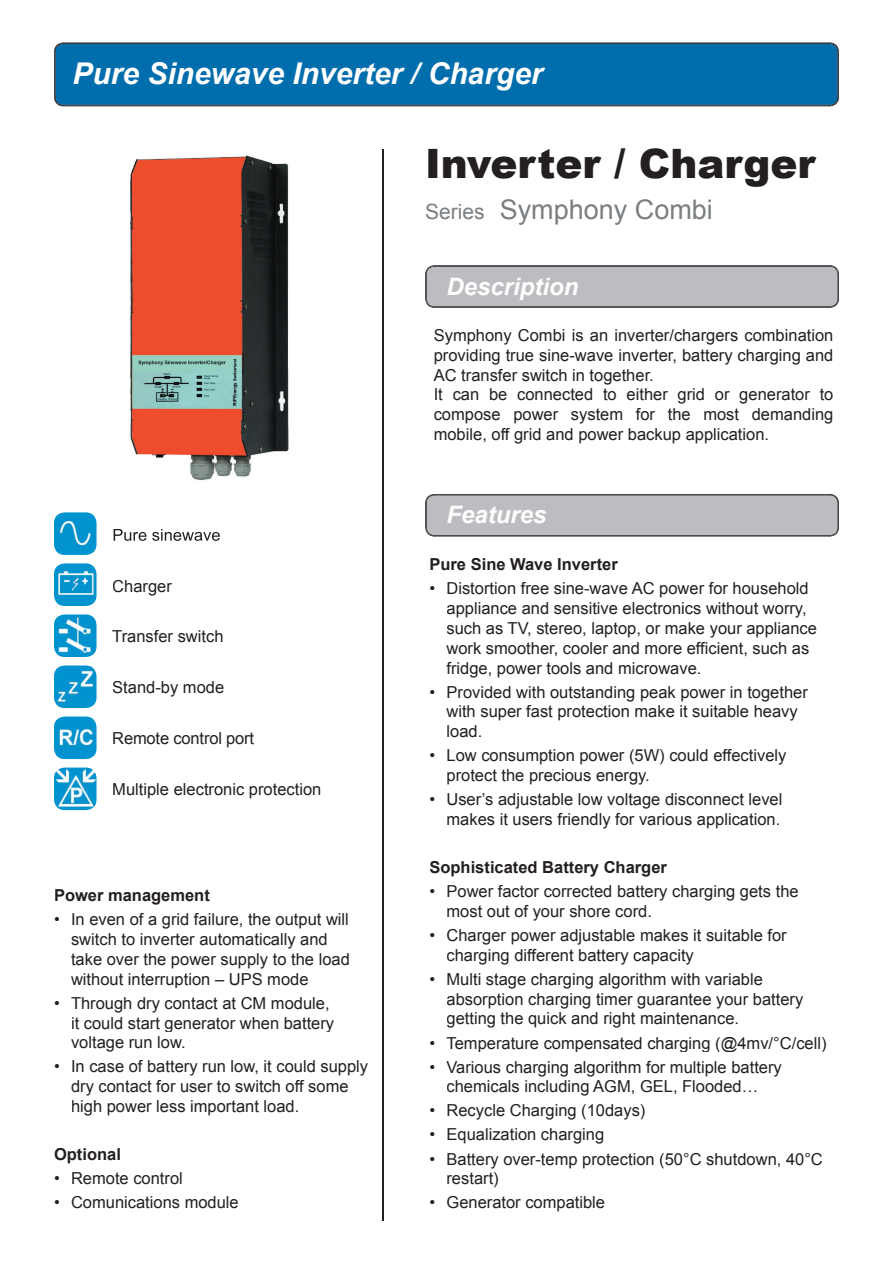
<style>
.page{position:relative;width:893px;height:1263px;background:#fff}
.page>*{position:absolute;margin:0;border:0;box-sizing:border-box;transform-origin:0 0}
.t1{font:900 40.5px "Arial";color:#231f20}
.t2{font:italic 700 30px "Arial";color:#fff}
.t3{font:27px "Arial";color:#7a7e81}
.t4{font:italic 700 24px "Arial";color:#fff}
.t5{font:16.5px/19.8px "Arial";color:#231f20}
.t6{font:700 16.5px "Arial";color:#231f20}
.s1{font-size:21px}
</style>
<div class="page">
<div style="left:55px;top:43px;width:783px;height:63px;background:#006dad"></div>
<svg style="left:425px;top:265px;width:414px;height:43px;background:#b2b3b5"></svg>
<svg style="left:425px;top:494px;width:414px;height:42px;background:#b4b5b8"></svg>
<img style="left:130px;top:155px;width:159px;height:326px">
<hr style="left:383px;top:149px;width:1px;height:1071px;background:#231f20">
<img style="left:54px;top:767px;width:43px;height:43px">
<img style="left:54px;top:512px;width:43px;height:43px">
<img style="left:54px;top:665px;width:43px;height:43px">
<img style="left:54px;top:716px;width:43px;height:43px">
<img style="left:54px;top:614px;width:43px;height:43px">
<img style="left:54px;top:563px;width:43px;height:43px">
<svg style="left:114px;top:529px;width:106px;height:12px"></svg>
<h2 class="t2" style="left:72px;top:53px;width:472px">Pure Sinewave Inverter / Charger</h2>
<h1 class="t1" style="left:425px;top:134px;width:392px">Inverter / Charger</h1>
<h3 class="t3" style="left:425px;top:192px;width:289px"><span class="s1">Series</span> Symphony Combi</h3>
<p class="t5" style="left:112px;top:576px;width:61px">Charger</p>
<p class="t5" style="left:112px;top:627px;width:113px">Transfer switch</p>
<p class="t5" style="left:112px;top:678px;width:113px">Stand-by mode</p>
<p class="t5" style="left:112px;top:729px;width:143px">Remote control port</p>
<p class="t5" style="left:112px;top:779px;width:211px">Multiple electronic protection</p>
<p class="t6" style="left:54px;top:884px;width:157px">Power management</p>
<p class="t5" style="left:71px;top:910px;width:280px;text-indent:-17px">• In even of a grid failure, the output will switch to inverter automatically and take over the power supply to the load without interruption – UPS mode</p>
<p class="t5" style="left:71px;top:993px;width:265px;text-indent:-17px">• Through dry contact at CM module, it could start generator when battery voltage run low.</p>
<p class="t5" style="left:71px;top:1057px;width:299px;text-indent:-17px">• In case of battery run low, it could supply dry contact for user to switch off some high power less important load.</p>
<p class="t6" style="left:54px;top:1143px;width:68px">Optional</p>
<p class="t5" style="left:54px;top:1168px;width:130px">• Remote control</p>
<p class="t5" style="left:54px;top:1193px;width:186px">• Comunications module</p>
<h3 class="t4" style="left:447px;top:270px;width:134px">Description</h3>
<p class="t5" style="left:434px;top:325px;width:401px">Symphony Combi is an inverter/chargers combination providing true sine-wave inverter, battery charging and AC transfer switch in together.<br>It can be connected to either grid or generator to compose power system for the most demanding mobile, off grid and power backup application.</p>
<h3 class="t4" style="left:447px;top:499px;width:102px">Features</h3>
<p class="t6" style="left:429px;top:553px;width:190px">Pure Sine Wave Inverter</p>
<p class="t5" style="left:446px;top:579px;width:372px;text-indent:-17px">• Distortion free sine-wave AC power for household appliance and sensitive electronics without worry, such as TV, stereo, laptop, or make your appliance work smoother, cooler and more efficient, such as fridge, power tools and microwave.</p>
<p class="t5" style="left:446px;top:682px;width:363px;text-indent:-17px">• Provided with outstanding peak power in together with super fast protection make it suitable heavy load.</p>
<p class="t5" style="left:446px;top:746px;width:341px;text-indent:-17px">• Low consumption power (5W) could effectively protect the precious energy.</p>
<p class="t5" style="left:429px;top:790px;width:354px;text-align:right">• User’s adjustable low voltage disconnect level makes it users friendly for various application.</p>
<p class="t6" style="left:429px;top:856px;width:239px">Sophisticated Battery Charger</p>
<p class="t5" style="left:446px;top:882px;width:354px;text-indent:-17px">• Power factor corrected battery charging gets the most out of your shore cord.</p>
<p class="t5" style="left:446px;top:925px;width:342px;text-indent:-17px">• Charger power adjustable makes it suitable for charging different battery capacity</p>
<p class="t5" style="left:446px;top:969px;width:358px;text-indent:-17px">• Multi stage charging algorithm with variable absorption charging timer guarantee your battery getting the quick and right maintenance.</p>
<p class="t5" style="left:429px;top:1033px;width:399px">• Temperature compensated charging (@4mv/°C/cell)</p>
<p class="t5" style="left:429px;top:1057px;width:354px;text-align:center">• Various charging algorithm for multiple battery chemicals including AGM, GEL, Flooded…</p>
<p class="t5" style="left:429px;top:1101px;width:217px">• Recycle Charging (10days)</p>
<p class="t5" style="left:429px;top:1125px;width:176px">• Equalization charging</p>
<p class="t5" style="left:446px;top:1149px;width:378px;text-indent:-17px">• Battery over-temp protection (50°C shutdown, 40°C restart)</p>
<p class="t5" style="left:429px;top:1193px;width:177px">• Generator compatible</p>
</div>
